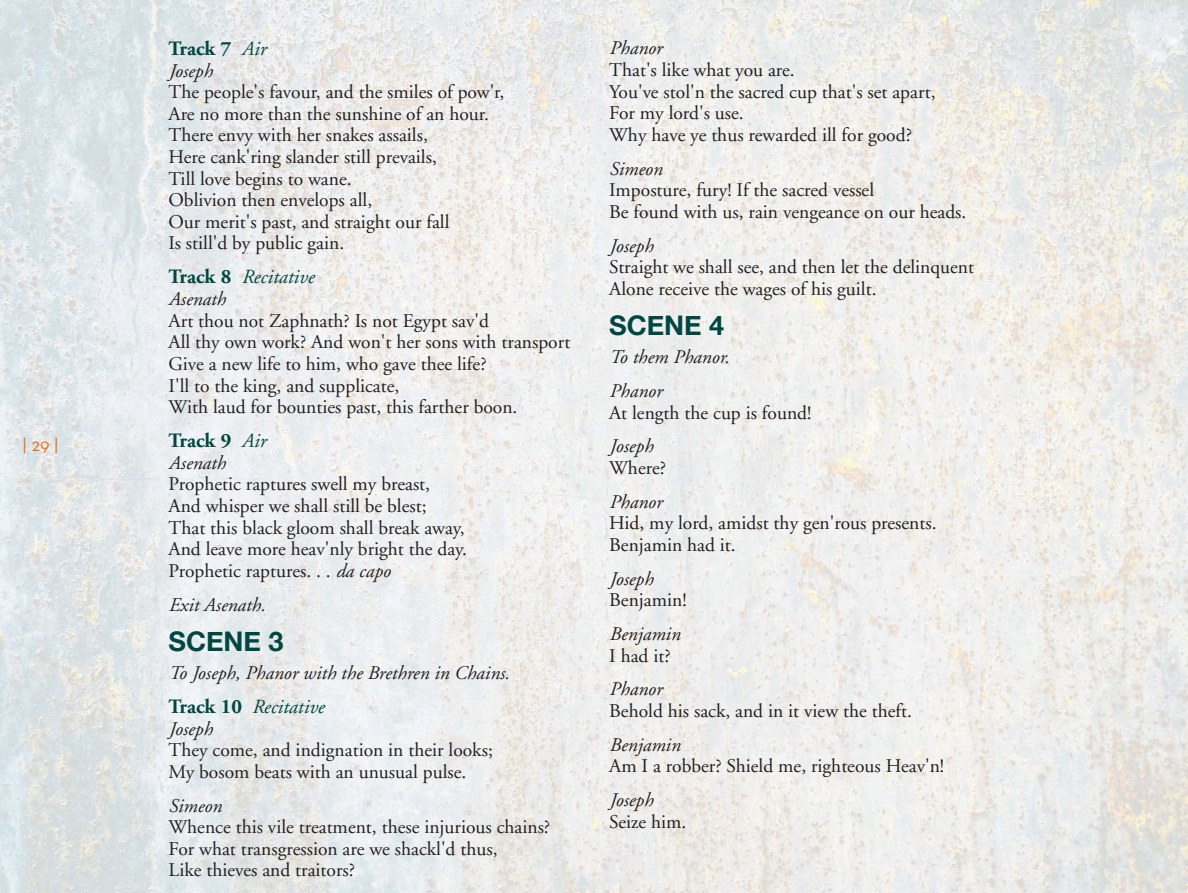
<style>
.page{position:relative;width:1188px;height:893px;background:#fff}
.page>*{position:absolute;margin:0;border:0;box-sizing:border-box;transform-origin:0 0}
.t1{font:700 27px "Helvetica Neue";color:#004741}
.t2{font:700 20.4px "Adobe Garamond";color:#004741}
.t3{font:italic 20.25px "Adobe Garamond";color:#004741}
.t4{font:19.5px/21.6px "Adobe Garamond";color:#231f20}
.t5{font:italic 19.5px/33.8px "Adobe Garamond";color:#231f20}
.t6{font:18.6px "Neutraface Text TT";color:#df7425}
.s1{font-weight:400;font-style:italic;font-size:20.25px}
.s2{font-weight:700;font-style:normal;font-size:20.4px}
.s3{font-style:italic}
</style>
<div class="page">
<img style="left:0;top:0;width:671px;height:893px">
<img style="left:671px;top:0;width:517px;height:787px">
<img style="left:671px;top:787px;width:517px;height:106px">
<p class="t6" style="left:23px;top:432px;width:37px">| 29 |</p>
<p class="t2" style="left:169px;top:37px;width:99px">Track 7 <span class="s1">Air</span></p>
<p class="t5" style="left:169px;top:54px;width:45px">Joseph</p>
<p class="t4" style="left:169px;top:82px;width:337px">The people's favour, and the smiles of pow'r, Are no more than the sunshine of an hour.<br>There envy with her snakes assails,<br>Here cank'ring slander still prevails,<br>Till love begins to wane.<br>Oblivion then envelops all,<br>Our merit's past, and straight our fall<br>Is still'd by public gain.</p>
<p class="t3" style="left:169px;top:266px;width:147px"><span class="s2">Track 8</span> Recitative</p>
<p class="t5" style="left:169px;top:283px;width:58px">Asenath</p>
<p class="t4" style="left:169px;top:310px;width:403px">Art thou not Zaphnath? Is not Egypt sav'd<br>All thy own work? And won't her sons with transport Give a new life to him, who gave thee life?<br>I'll to the king, and supplicate,<br>With laud for bounties past, this farther boon.</p>
<p class="t2" style="left:169px;top:429px;width:99px">Track 9 <span class="s1">Air</span></p>
<p class="t5" style="left:169px;top:446px;width:58px">Asenath</p>
<p class="t4" style="left:169px;top:474px;width:300px">Prophetic raptures swell my breast, And whisper we shall still be blest; That this black gloom shall break away, And leave more heav'nly bright the day.<br>Prophetic raptures. . . <span class="s3">da capo</span></p>
<p class="t5" style="left:169px;top:588px;width:98px">Exit Asenath.</p>
<h1 class="t1" style="left:169px;top:620px;width:117px">SCENE 3</h1>
<p class="t5" style="left:169px;top:656px;width:342px">To Joseph, Phanor with the Brethren in Chains.</p>
<p class="t3" style="left:169px;top:695px;width:157px"><span class="s2">Track 10</span> Recitative</p>
<p class="t5" style="left:169px;top:712px;width:45px">Joseph</p>
<p class="t4" style="left:169px;top:739px;width:326px">They come, and indignation in their looks;<br>My bosom beats with an unusual pulse.</p>
<p class="t5" style="left:169px;top:789px;width:55px">Simeon</p>
<p class="t4" style="left:169px;top:816px;width:383px">Whence this vile treatment, these injurious chains?<br>For what transgression are we shackl'd thus,<br>Like thieves and traitors?</p>
<p class="t5" style="left:609px;top:32px;width:54px">Phanor</p>
<p class="t4" style="left:609px;top:59px;width:328px">That's like what you are.<br>You've stol'n the sacred cup that's set apart,<br>For my lord's use.<br>Why have ye thus rewarded ill for good?</p>
<p class="t5" style="left:609px;top:152px;width:55px">Simeon</p>
<p class="t4" style="left:609px;top:180px;width:359px">Imposture, fury! If the sacred vessel<br>Be found with us, rain vengeance on our heads.</p>
<p class="t5" style="left:609px;top:229px;width:45px">Joseph</p>
<p class="t4" style="left:609px;top:256px;width:366px">Straight we shall see, and then let the delinquent<br>Alone receive the wages of his guilt.</p>
<h1 class="t1" style="left:609px;top:304px;width:117px">SCENE 4</h1>
<p class="t5" style="left:609px;top:341px;width:122px">To them Phanor.<br>Phanor</p>
<p class="t4" style="left:609px;top:402px;width:204px">At length the cup is found!</p>
<p class="t5" style="left:609px;top:430px;width:45px">Joseph</p>
<p class="t4" style="left:609px;top:457px;width:58px">Where?</p>
<p class="t5" style="left:609px;top:485px;width:54px">Phanor</p>
<p class="t4" style="left:609px;top:513px;width:329px">Hid, my lord, amidst thy gen'rous presents.<br>Benjamin had it.</p>
<p class="t5" style="left:609px;top:562px;width:45px">Joseph</p>
<p class="t4" style="left:609px;top:590px;width:79px">Benjamin!</p>
<p class="t5" style="left:609px;top:617px;width:72px">Benjamin</p>
<p class="t4" style="left:609px;top:645px;width:63px">I had it?</p>
<p class="t5" style="left:609px;top:673px;width:54px">Phanor</p>
<p class="t4" style="left:609px;top:700px;width:304px">Behold his sack, and in it view the theft.</p>
<p class="t5" style="left:609px;top:728px;width:72px">Benjamin</p>
<p class="t4" style="left:609px;top:756px;width:336px">Am I a robber? Shield me, righteous Heav'n!</p>
<p class="t5" style="left:609px;top:783px;width:45px">Joseph</p>
<p class="t4" style="left:609px;top:811px;width:79px">Seize him.</p>
</div>
